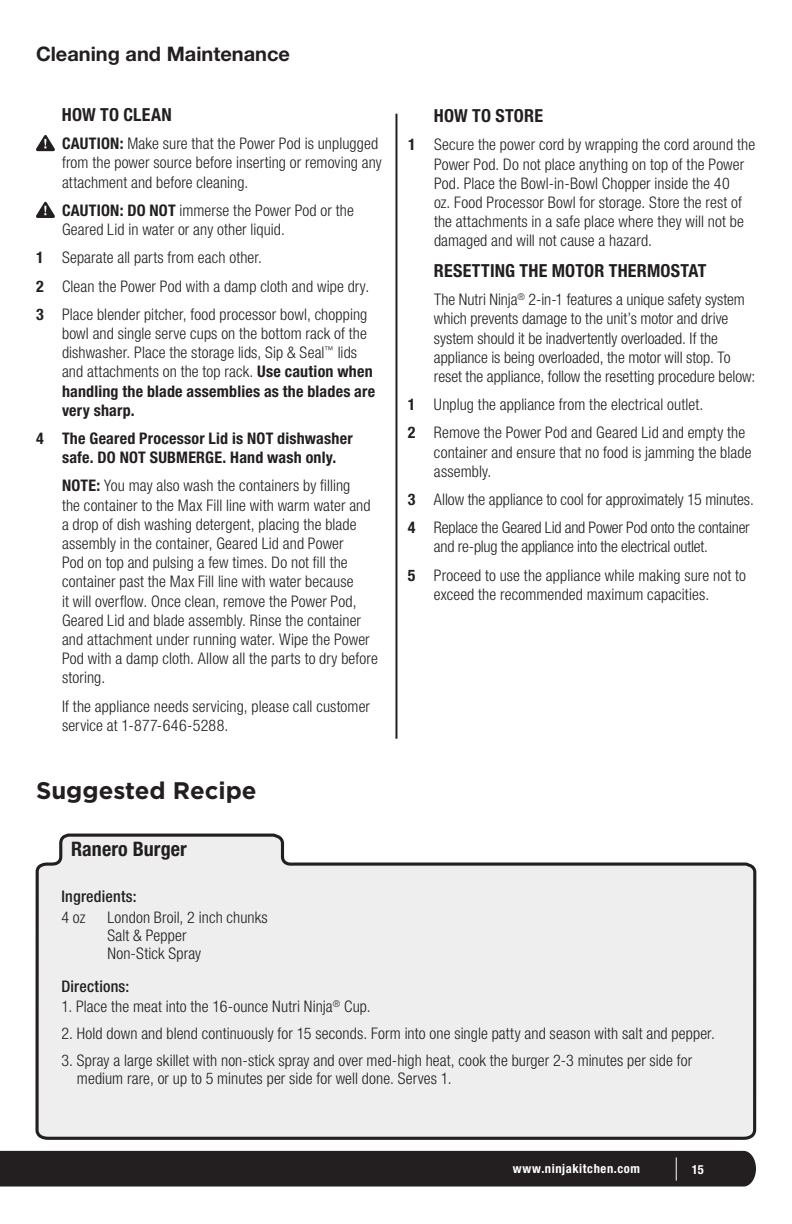
<style>
.page{position:relative;width:792px;height:1224px;background:#fff}
.page>*{position:absolute;margin:0;border:0;box-sizing:border-box;transform-origin:0 0}
.t1{font:700 24px "Gotham";color:#231f20}
.t2{font:700 20px "Helvetica Neue LT Std";color:#231f20}
.t3{font:700 condensed 20px "Helvetica Neue LT Std";letter-spacing:.005em;color:#231f20}
.t4{font:700 condensed 18px "Helvetica Neue LT Std";letter-spacing:.01em;color:#231f20}
.t5{font:300 condensed 16px/19.2px "Helvetica Neue LT Std";letter-spacing:.005em;color:#231f20}
.t6{font:700 condensed 16px/19.2px "Helvetica Neue LT Std";letter-spacing:.015em;color:#231f20}
.t7{font:500 condensed 16px "Helvetica Neue LT Std";letter-spacing:.015em;color:#231f20}
.t8{font:700 condensed 12.6px "Helvetica Neue LT Std";letter-spacing:.045em;color:#fff}
.s1{font-weight:700}
</style>
<div class="page">
<div style="left:0;top:1151px;width:756px;height:36px;background:#231f20"></div>
<hr style="left:395px;top:114px;width:2px;height:625px;background:#231f20">
<svg style="left:36px;top:135px;width:19px;height:16px"></svg>
<svg style="left:36px;top:201px;width:19px;height:17px"></svg>
<svg style="left:35px;top:833px;width:722px;height:307px;background:#e9e9ea"></svg>
<p class="t2" style="left:36px;top:41px;width:256px">Cleaning and Maintenance</p>
<p class="t4" style="left:62px;top:103px;width:111px">HOW TO CLEAN</p>
<p class="t5" style="left:62px;top:134px;width:321px"><span class="s1">CAUTION:</span> Make sure that the Power Pod is unplugged from the power source before inserting or removing any attachment and before cleaning.</p>
<p class="t5" style="left:62px;top:201px;width:293px"><span class="s1">CAUTION: DO NOT</span> immerse the Power Pod or the<br>Geared Lid in water or any other liquid.</p>
<p class="t5" style="left:36px;top:243px;width:335px;line-height:28.2px"><span class="s1">1</span> Separate all parts from each other.<br><span class="s1">2</span> Clean the Power Pod with a damp cloth and wipe dry.<br><span class="s1">3</span> Place blender pitcher, food processor bowl, chopping</p>
<p class="t5" style="left:62px;top:324px;width:315px">bowl and single serve cups on the bottom rack of the dishwasher. Place the storage lids, Sip &amp; Seal<sup>™</sup> lids and attachments on the top rack. <span class="s1">Use caution when handling the blade assemblies as the blades are very sharp.</span></p>
<p class="t6" style="left:62px;top:428px;width:292px;text-indent:-26px">4 The Geared Processor Lid is NOT dishwasher safe. DO NOT SUBMERGE. Hand wash only.</p>
<p class="t5" style="left:62px;top:476px;width:317px"><span class="s1">NOTE:</span> You may also wash the containers by filling<br>the container to the Max Fill line with warm water and a drop of dish washing detergent, placing the blade assembly in the container, Geared Lid and Power<br>Pod on top and pulsing a few times. Do not fill the container past the Max Fill line with water because<br>it will overflow. Once clean, remove the Power Pod, Geared Lid and blade assembly. Rinse the container and attachment under running water. Wipe the Power Pod with a damp cloth. Allow all the parts to dry before storing.</p>
<p class="t5" style="left:62px;top:696px;width:310px">If the appliance needs servicing, please call customer service at 1-877-646-5288.</p>
<h1 class="t1" style="left:36px;top:776px;width:222px">Suggested Recipe</h1>
<p class="t4" style="left:434px;top:105px;width:111px">HOW TO STORE</p>
<p class="t5" style="left:434px;top:135px;width:323px;text-indent:-26px"><span class="s1">1</span> Secure the power cord by wrapping the cord around the Power Pod. Do not place anything on top of the Power Pod. Place the Bowl-in-Bowl Chopper inside the 40<br>oz. Food Processor Bowl for storage. Store the rest of the attachments in a safe place where they will not be damaged and will not cause a hazard.</p>
<p class="t4" style="left:434px;top:260px;width:274px">RESETTING THE MOTOR THERMOSTAT</p>
<p class="t5" style="left:434px;top:290px;width:323px">The Nutri Ninja<sup>®</sup> 2-in-1 features a unique safety system which prevents damage to the unit’s motor and drive system should it be inadvertently overloaded. If the appliance is being overloaded, the motor will stop. To reset the appliance, follow the resetting procedure below:</p>
<p class="t5" style="left:408px;top:390px;width:339px;line-height:28.2px"><span class="s1">1</span> Unplug the appliance from the electrical outlet.<br><span class="s1">2</span> Remove the Power Pod and Geared Lid and empty the</p>
<p class="t5" style="left:434px;top:442px;width:319px">container and ensure that no food is jamming the blade assembly.</p>
<p class="t5" style="left:408px;top:485px;width:347px;line-height:28.2px"><span class="s1">3</span> Allow the appliance to cool for approximately 15 minutes.<br><span class="s1">4</span> Replace the Geared Lid and Power Pod onto the container</p>
<p class="t5" style="left:408px;top:533px;width:339px;line-height:28.2px;text-indent:26px">and re-plug the appliance into the electrical outlet.<br><span class="s1">5</span> Proceed to use the appliance while making sure not to</p>
<p class="t5" style="left:434px;top:584px;width:277px">exceed the recommended maximum capacities.</p>
<p class="t3" style="left:71px;top:837px;width:117px">Ranero Burger</p>
<p class="t7" style="left:61px;top:887px;width:77px">Ingredients:</p>
<p class="t5" style="left:61px;top:908px;width:26px">4 oz</p>
<p class="t5" style="left:107px;top:908px;width:162px;line-height:18px">London Broil, 2 inch chunks<br>Salt &amp; Pepper<br>Non-Stick Spray</p>
<p class="t7" style="left:61px;top:976px;width:69px">Directions:</p>
<p class="t5" style="left:61px;top:997px;width:311px">1. Place the meat into the 16-ounce Nutri Ninja<sup>®</sup> Cup.</p>
<p class="t5" style="left:61px;top:1024px;width:655px">2. Hold down and blend continuously for 15 seconds. Form into one single patty and season with salt and pepper.</p>
<p class="t5" style="left:77px;top:1052px;width:617px;line-height:18px;text-indent:-16px">3. Spray a large skillet with non-stick spray and over med-high heat, cook the burger 2-3 minutes per side for medium rare, or up to 5 minutes per side for well done. Serves 1.</p>
<p class="t8" style="left:513px;top:1161px;width:129px">www.ninjakitchen.com</p>
<p class="t8" style="left:692px;top:1161px;width:14px">15</p>
</div>
